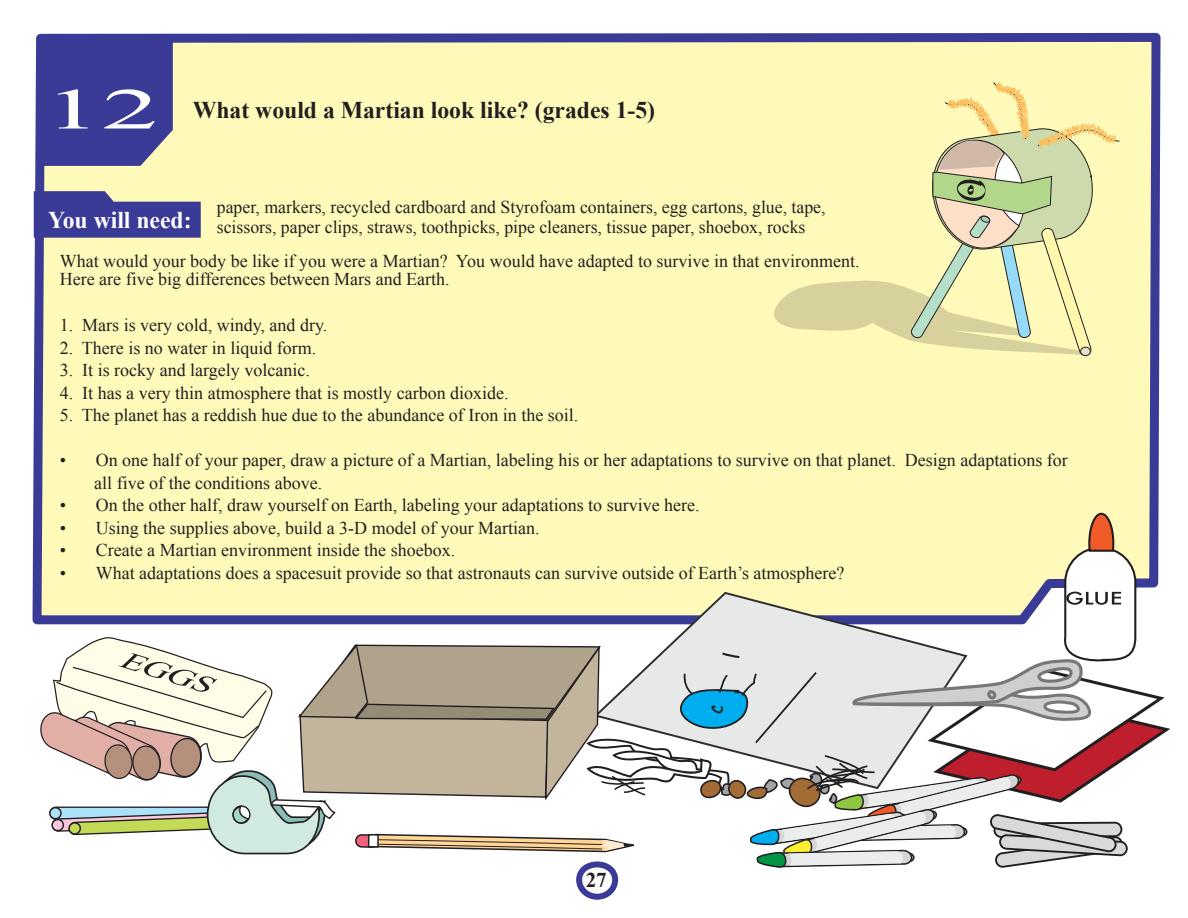
<style>
.page{position:relative;width:1188px;height:918px;background:#fff}
.page>*{position:absolute;margin:0;border:0;box-sizing:border-box;transform-origin:0 0}
.t1{font:57.9px "Times New Roman";color:#fff;scale:2 1}
.t2{font:700 24px "Times New Roman";color:#231f20}
.t3{font:700 24px "Times New Roman";color:#fff}
.t4{font:700 21px "Times New Roman";color:#231f20}
.t5{font:18px/18px "Times New Roman";color:#231f20}
</style>
<div class="page">
<div style="left:32px;top:32px;width:1129px;height:593px;background:#fffaba"></div>
<div style="left:43px;top:41px;width:130px;height:125px;background:#3a3a97"></div>
<svg style="left:34px;top:191px;width:167px;height:47px;background:#54539b"></svg>
<svg style="left:579px;top:864px;width:36px;height:33px"></svg>
<div style="left:576px;top:861px;width:42px;height:39px;border:6px solid #3a3a97;border-radius:50%"></div>
<svg style="left:38px;top:512px;width:1133px;height:356px"></svg>
<svg style="left:762px;top:32px;width:358px;height:324px;background:#ebe8b2"></svg>
<p class="t1" style="left:44px;top:70px;width:59px">12</p>
<p class="t2" style="left:193px;top:93px;width:464px">What would a Martian look like? (grades 1-5)</p>
<p class="t3" style="left:48px;top:203px;width:145px">You will need:</p>
<p class="t5" style="left:217px;top:197px;width:610px;line-height:19.5px">paper, markers, recycled cardboard and Styrofoam containers, egg cartons, glue, tape, scissors, paper clips, straws, toothpicks, pipe cleaners, tissue paper, shoebox, rocks</p>
<p class="t5" style="left:60px;top:252px;width:801px">What would your body be like if you were a Martian? You would have adapted to survive in that environment.<br>Here are five big differences between Mars and Earth.</p>
<p class="t5" style="left:60px;top:316px;width:269px">1. Mars is very cold, windy, and dry.</p>
<p class="t5" style="left:60px;top:339px;width:258px">2. There is no water in liquid form.</p>
<p class="t5" style="left:60px;top:361px;width:252px">3. It is rocky and largely volcanic.</p>
<p class="t5" style="left:60px;top:384px;width:450px">4. It has a very thin atmosphere that is mostly carbon dioxide.</p>
<p class="t5" style="left:60px;top:406px;width:520px">5. The planet has a reddish hue due to the abundance of Iron in the soil.</p>
<p class="t5" style="left:94px;top:449px;width:975px;line-height:22.5px;text-indent:-35px">• On one half of your paper, draw a picture of a Martian, labeling his or her adaptations to survive on that planet. Design adaptations for all five of the conditions above.</p>
<p class="t5" style="left:60px;top:496px;width:641px">• On the other half, draw yourself on Earth, labeling your adaptations to survive here.</p>
<p class="t5" style="left:60px;top:519px;width:481px">• Using the supplies above, build a 3-D model of your Martian.</p>
<p class="t5" style="left:60px;top:541px;width:397px">• Create a Martian environment inside the shoebox.</p>
<p class="t5" style="left:60px;top:564px;width:786px">• What adaptations does a spacesuit provide so that astronauts can survive outside of Earth’s atmosphere?</p>
<p class="t4" style="left:586px;top:865px;width:22px">27</p>
</div>
